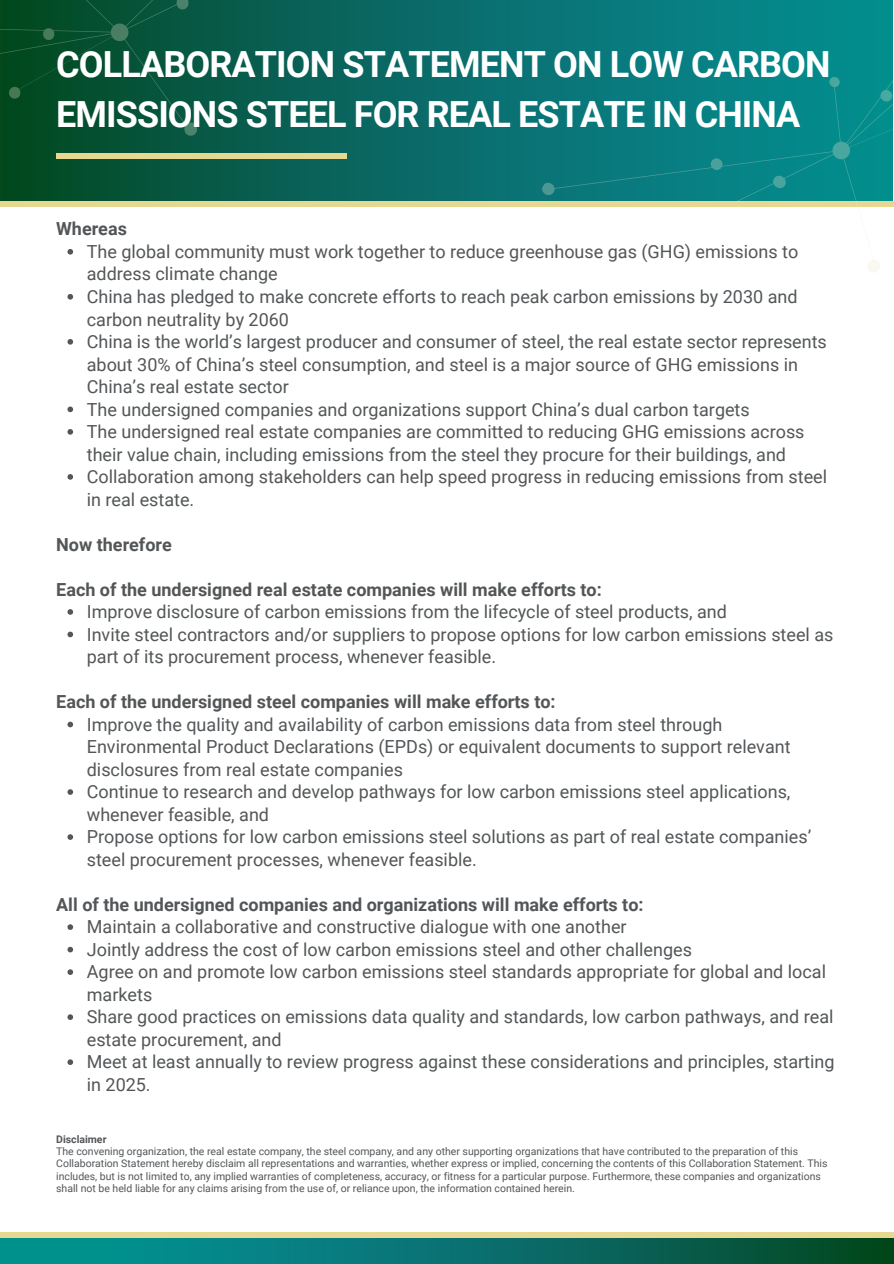
<style>
.page{position:relative;width:894px;height:1264px;background:#fff}
.page>*{position:absolute;margin:0;border:0;box-sizing:border-box;transform-origin:0 0}
.t1{font:700 36px/49.5px "Roboto";letter-spacing:-.025em;color:#fff}
.t2{font:18px/22.5px "Roboto";color:#535658}
.t3{font:700 18px "Roboto";color:#535658}
.t4{font:10.5px/12.3px "Roboto";color:#535658}
.t5{font:700 10.5px "Roboto";color:#535658}
</style>
<div class="page">
<div style="left:0;top:1237px;width:893px;height:26px;background:#00918d"></div>
<svg style="left:112px;top:1237px;width:781px;height:26px"></svg>
<svg style="left:0;top:0;width:539px;height:202px;background:#0a655b"></svg>
<div style="left:0;top:202px;width:893px;height:5px;background:#e7d891"></div>
<div style="left:0;top:1232px;width:893px;height:5px;background:#e7d891"></div>
<svg style="left:0;top:0;width:337px;height:135px;background:#07563e"></svg>
<div style="left:56px;top:153px;width:290px;height:6px;background:#e7d891"></div>
<svg style="left:539px;top:0;width:354px;height:272px;fill:#098688"></svg>
<svg style="left:67px;top:249px;width:6px;height:5px"></svg>
<svg style="left:67px;top:294px;width:6px;height:5px"></svg>
<svg style="left:67px;top:339px;width:6px;height:5px"></svg>
<svg style="left:67px;top:406px;width:6px;height:6px"></svg>
<svg style="left:67px;top:429px;width:6px;height:5px"></svg>
<svg style="left:67px;top:474px;width:6px;height:5px"></svg>
<svg style="left:67px;top:609px;width:6px;height:5px"></svg>
<svg style="left:67px;top:631px;width:6px;height:6px"></svg>
<svg style="left:67px;top:721px;width:6px;height:6px"></svg>
<svg style="left:67px;top:789px;width:6px;height:5px"></svg>
<svg style="left:67px;top:834px;width:6px;height:5px"></svg>
<svg style="left:67px;top:924px;width:6px;height:5px"></svg>
<svg style="left:67px;top:946px;width:6px;height:6px"></svg>
<svg style="left:67px;top:969px;width:6px;height:5px"></svg>
<svg style="left:67px;top:1014px;width:6px;height:5px"></svg>
<svg style="left:67px;top:1059px;width:6px;height:5px"></svg>
<p class="t1" style="left:56px;top:40px;width:775px">COLLABORATION STATEMENT ON LOW CARBON<br>EMISSIONS STEEL FOR REAL ESTATE IN CHINA</p>
<p class="t3" style="left:56px;top:219px;width:72px">Whereas</p>
<h1 class="t2" style="left:87px;top:240px;width:712px">The global community must work together to reduce greenhouse gas (GHG) emissions to address climate change</h1>
<p class="t2" style="left:87px;top:285px;width:712px">China has pledged to make concrete efforts to reach peak carbon emissions by 2030 and carbon neutrality by 2060</p>
<h2 class="t2" style="left:87px;top:330px;width:741px">China is the world’s largest producer and consumer of steel, the real estate sector represents about 30% of China’s steel consumption, and steel is a major source of GHG emissions in<br>China’s real estate sector</h2>
<p class="t2" style="left:87px;top:398px;width:664px">The undersigned companies and organizations support China’s dual carbon targets</p>
<p class="t2" style="left:87px;top:420px;width:719px">The undersigned real estate companies are committed to reducing GHG emissions across their value chain, including emissions from the steel they procure for their buildings, and</p>
<p class="t2" style="left:87px;top:465px;width:741px">Collaboration among stakeholders can help speed progress in reducing emissions from steel in real estate.</p>
<p class="t3" style="left:56px;top:534px;width:117px">Now therefore</p>
<p class="t3" style="left:56px;top:579px;width:547px">Each of the undersigned real estate companies will make efforts to:</p>
<p class="t2" style="left:87px;top:600px;width:641px">Improve disclosure of carbon emissions from the lifecycle of steel products, and</p>
<h2 class="t2" style="left:87px;top:623px;width:747px">Invite steel contractors and/or suppliers to propose options for low carbon emissions steel as part of its procurement process, whenever feasible.</h2>
<h2 class="t3" style="left:56px;top:691px;width:501px">Each of the undersigned steel companies will make efforts to:</h2>
<p class="t2" style="left:87px;top:713px;width:705px">Improve the quality and availability of carbon emissions data from steel through<br>Environmental Product Declarations (EPDs) or equivalent documents to support relevant disclosures from real estate companies</p>
<p class="t2" style="left:87px;top:780px;width:705px">Continue to research and develop pathways for low carbon emissions steel applications, whenever feasible, and</p>
<h2 class="t2" style="left:87px;top:825px;width:725px">Propose options for low carbon emissions steel solutions as part of real estate companies’ steel procurement processes, whenever feasible.</h2>
<p class="t3" style="left:56px;top:894px;width:588px">All of the undersigned companies and organizations will make efforts to:</p>
<p class="t2" style="left:87px;top:915px;width:541px">Maintain a collaborative and constructive dialogue with one another</p>
<p class="t2" style="left:87px;top:938px;width:606px">Jointly address the cost of low carbon emissions steel and other challenges</p>
<h2 class="t2" style="left:87px;top:960px;width:740px">Agree on and promote low carbon emissions steel standards appropriate for global and local markets</h2>
<p class="t2" style="left:87px;top:1005px;width:748px">Share good practices on emissions data quality and standards, low carbon pathways, and real estate procurement, and</p>
<p class="t2" style="left:87px;top:1050px;width:749px">Meet at least annually to review progress against these considerations and principles, starting in 2025.</p>
<p class="t5" style="left:56px;top:1133px;width:52px">Disclaimer</p>
<p class="t4" style="left:56px;top:1145px;width:772px">The convening organization, the real estate company, the steel company, and any other supporting organizations that have contributed to the preparation of this Collaboration Statement hereby disclaim all representations and warranties, whether express or implied, concerning the contents of this Collaboration Statement. This includes, but is not limited to, any implied warranties of completeness, accuracy, or fitness for a particular purpose. Furthermore, these companies and organizations shall not be held liable for any claims arising from the use of, or reliance upon, the information contained herein.</p>
</div>
